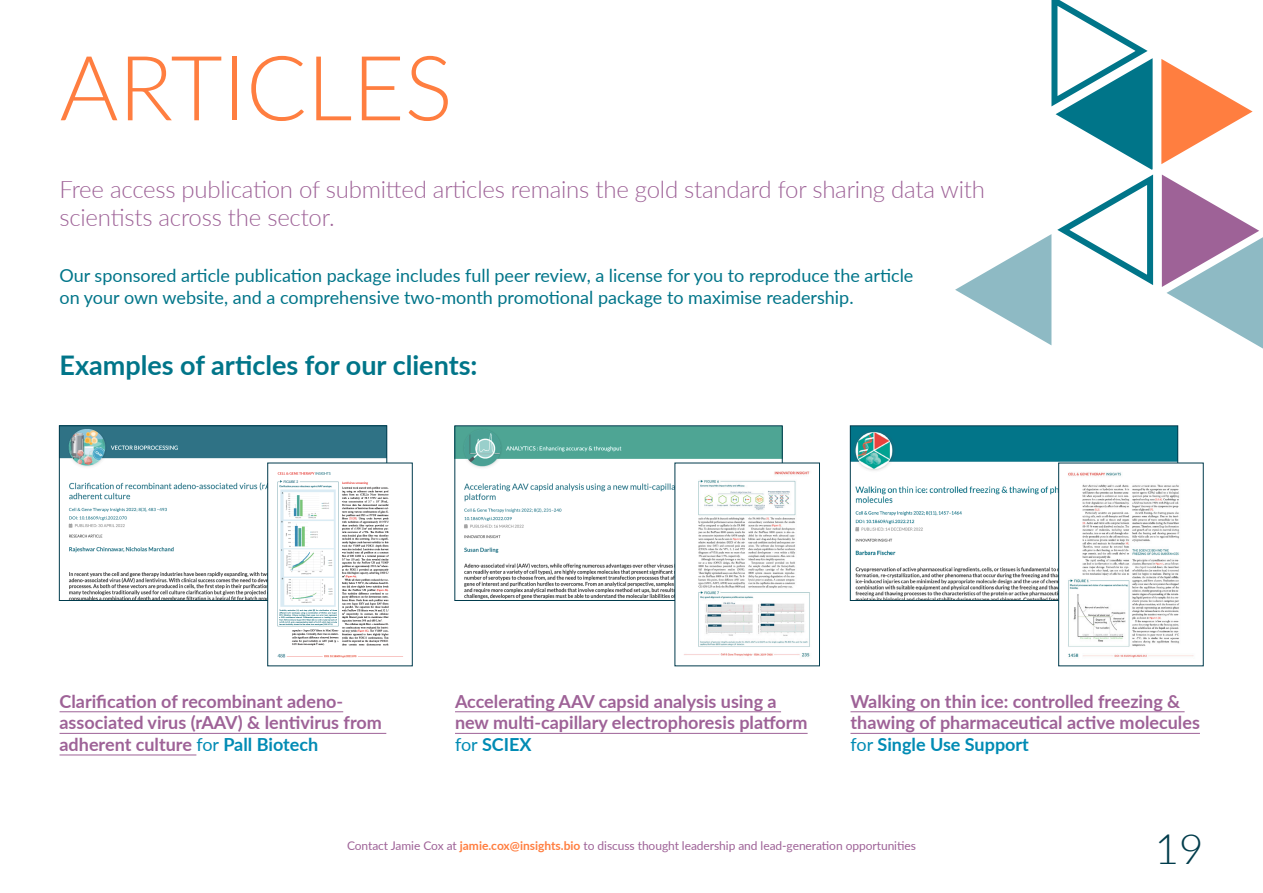
<style>
.page{position:relative;width:1263px;height:893px;background:#fff}
.page>*{position:absolute;margin:0;border:0;box-sizing:border-box;transform-origin:0 0}
.t1{font:300 90px "Lato";color:#ff7e40}
.t2{font:300 42px "Lato";color:#003c4b}
.Head_1{font:700 27px "Lato";color:#007589}
.Emphasis{font:300 24px/28.8px "Lato";letter-spacing:-.01em;color:#9e6297}
.Emphasis-2{font:700 18px/21.6px "Lato";color:#9e6297}
.t3{font:18px/21.6px "Lato";color:#007589}
.t4{font:12px "Lato";letter-spacing:-.005em;color:#9e6297}
.s1{font-weight:400;color:#008bb4}
.s2{color:#008bb4}
.s3{font-weight:700;color:#ff7e40}
</style>
<div class="page">
<img style="left:456px;top:427px;width:325px;height:172px">
<div style="left:454px;top:425px;width:329px;height:176px;border:1px solid #003b4d"></div>
<img style="left:852px;top:427px;width:324px;height:172px">
<div style="left:850px;top:425px;width:328px;height:176px;border:1px solid #003b4d"></div>
<img style="left:1060px;top:465px;width:134px;height:193px">
<img style="left:61px;top:427px;width:324px;height:172px">
<div style="left:59px;top:425px;width:328px;height:176px;border:1px solid #003b4d"></div>
<img style="left:269px;top:465px;width:134px;height:193px">
<svg style="left:955px;top:0;width:308px;height:349px"></svg>
<hr style="left:60px;top:711px;width:283px;height:1px;background:#9e6297">
<hr style="left:60px;top:733px;width:326px;height:1px;background:#9e6297">
<hr style="left:60px;top:754px;width:136px;height:1px;background:#9e6297">
<hr style="left:455px;top:711px;width:326px;height:1px;background:#9e6297">
<hr style="left:455px;top:733px;width:353px;height:1px;background:#9e6297">
<hr style="left:850px;top:711px;width:334px;height:1px;background:#9e6297">
<hr style="left:850px;top:733px;width:350px;height:1px;background:#9e6297">
<img style="left:677px;top:465px;width:133px;height:192px">
<p class="t1" style="left:60px;top:25px;width:395px">ARTICLES</p>
<p class="Emphasis" style="left:60px;top:174px;width:927px">Free access publication of submitted articles remains the gold standard for sharing data with scientists across the sector.</p>
<p class="t3" style="left:60px;top:264px;width:855px">Our sponsored article publication package includes full peer review, a license for you to reproduce the article on your own website, and a comprehensive two-month promotional package to maximise readership.</p>
<p class="Head_1" style="left:60px;top:345px;width:420px">Examples of articles for our clients:</p>
<p class="Emphasis-2" style="left:60px;top:689px;width:324px">Clarification of recombinant adeno&shy;associated virus (rAAV) &amp; lentivirus from adherent culture <span class="s1">for</span> <span class="s2">Pall Biotech</span></p>
<p class="Emphasis-2" style="left:455px;top:689px;width:354px">Accelerating AAV capsid analysis using a new multi-capillary electrophoresis platform <span class="s1">for</span> <span class="s2">SCIEX</span></p>
<p class="Emphasis-2" style="left:850px;top:689px;width:351px">Walking on thin ice: controlled freezing &amp; thawing of pharmaceutical active molecules <span class="s1">for</span> <span class="s2">Single Use Support</span></p>
<p class="t4" style="left:347px;top:837px;width:570px">Contact Jamie Cox at <span class="s3">jamie.cox@insights.bio</span> to discuss thought leadership and lead-generation opportunities</p>
<h2 class="t2" style="left:1155px;top:819px;width:50px">19</h2>
</div>
